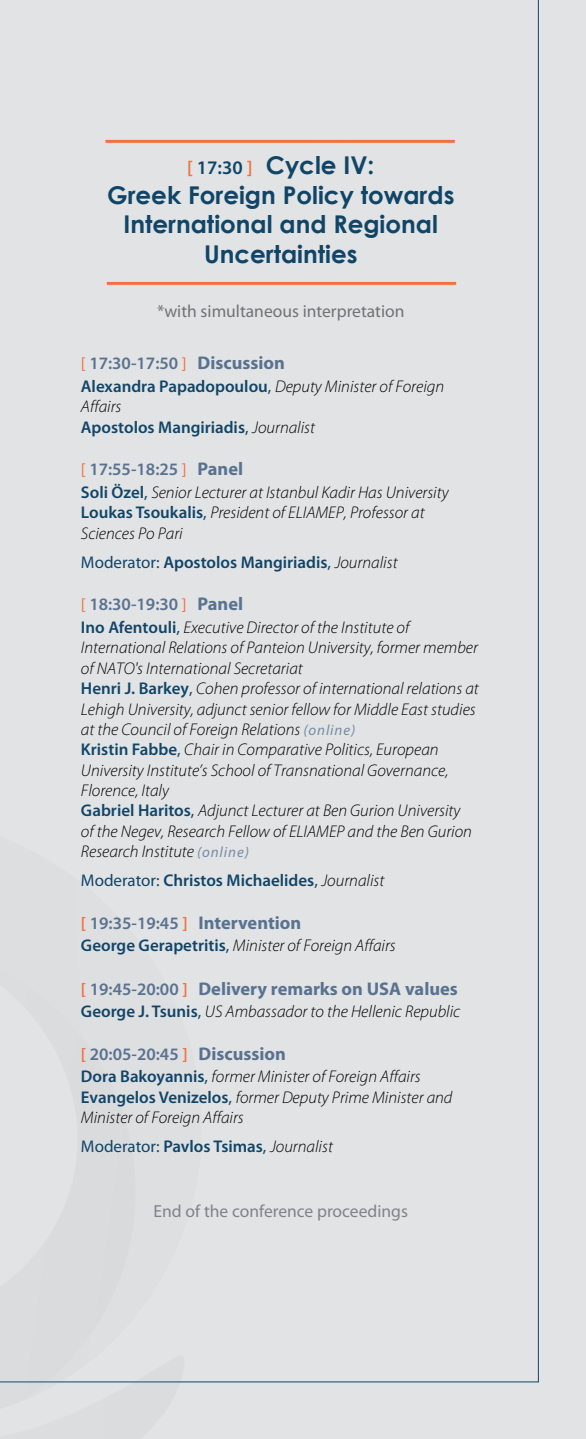
<style>
.page{position:relative;width:586px;height:1439px;background:#fff}
.page>*{position:absolute;margin:0;border:0;box-sizing:border-box;transform-origin:0 0}
.t1{font:700 24.5px/29.4px "Century Gothic";color:#104568;text-align:center}
.t2{font:700 18.38px "Myriad Pro";color:#597290}
.t3{font:600 17.5px "Myriad Pro";color:#597290}
.t4{font:17.5px "Myriad Pro";color:#717275}
.t5{font:17.5px "Myriad Pro";color:#808285}
.t6{font:italic 300 16.97px/20.3px "Myriad Pro";color:#000}
.t7{font:600 16.97px/20.3px "Myriad Pro";color:#104568}
.s1{font-family:"Myriad Pro";font-weight:600;font-size:19.25px;color:#f37043}
.s2{font-family:"Myriad Pro";font-weight:600;font-size:19.25px}
.s3{font-weight:400;font-size:16.97px;color:#f37043}
.s4{font-weight:700;font-size:18.38px}
.s5{font-weight:400}
.s6{font-weight:300;font-style:italic;color:#000}
.s7{font-weight:600;font-style:normal;color:#104568}
.s8{font-weight:400;font-style:normal;color:#104568}
.s9{font-weight:400;font-size:14.88px;color:#778ba5}
.s10{font-weight:600;font-size:17.5px;color:#f37043}
.s11{font-weight:600;font-size:17.5px}
.s12{color:#f37043}
</style>
<div class="page">
<hr style="left:585px;top:0;width:1px;height:1439px;background:#000">
<div style="left:0;top:0;width:585px;height:1439px;background:#e2e3e4"></div>
<hr style="left:105px;top:140px;width:349px;height:3px;background:#f37043">
<hr style="left:107px;top:282px;width:349px;height:3px;background:#f37043">
<h1 class="t1" style="left:107px;top:150px;width:348px"><span class="s1">[</span> <span class="s2">17:30</span> <span class="s1">]</span> Cycle IV:<br>Greek Foreign Policy towards<br>International and Regional<br>Uncertainties</h1>
<p class="t4" style="left:157px;top:301px;width:249px">*with simultaneous interpretation</p>
<p class="t3" style="left:81px;top:352px;width:205px"><span class="s3">[</span> 17:30-17:50 <span class="s3">]</span> <span class="s4">Discussion</span></p>
<p class="t7" style="left:81px;top:376px;width:364px">Alexandra Papadopoulou<span class="s5">,</span> <span class="s6">Deputy Minister of Foreign<br>Affairs<br></span>Apostolos Mangiriadis<span class="s5">,</span> <span class="s6">Journalist</span></p>
<p class="t3" style="left:81px;top:458px;width:164px"><span class="s3">[</span> 17:55-18:25 <span class="s3">]</span> <span class="s4">Panel</span></p>
<p class="t6" style="left:81px;top:482px;width:369px"><span class="s7">Soli Özel</span><span class="s8">,</span> Senior Lecturer at Istanbul Kadir Has University<br><span class="s7">Loukas Tsoukalis</span><span class="s8">,</span> President of ELIAMEP, Professor at<br>Sciences Po Pari</p>
<p class="t7" style="left:81px;top:551px;width:318px"><span class="s5">Moderator:</span> Apostolos Mangiriadis<span class="s5">,</span> <span class="s6">Journalist</span></p>
<p class="t3" style="left:81px;top:593px;width:164px"><span class="s3">[</span> 18:30-19:30 <span class="s3">]</span> <span class="s4">Panel</span></p>
<p class="t6" style="left:81px;top:617px;width:399px"><span class="s7">Ino Afentouli</span><span class="s8">,</span> Executive Director of the Institute of International Relations of Panteion University, former member of NATO's International Secretariat<br><span class="s7">Henri J. Barkey</span><span class="s8">,</span> Cohen professor of international relations at Lehigh University, adjunct senior fellow for Middle East studies at the Council of Foreign Relations <span class="s9">(online)<br></span><span class="s7">Kristin Fabbe</span><span class="s8">,</span> Chair in Comparative Politics, European University Institute’s School of Transnational Governance, Florence, Italy<br><span class="s7">Gabriel Haritos</span><span class="s8">,</span> Adjunct Lecturer at Ben Gurion University<br>of the Negev, Research Fellow of ELIAMEP and the Ben Gurion Research Institute <span class="s9">(online)</span></p>
<p class="t7" style="left:81px;top:870px;width:305px"><span class="s5">Moderator:</span> Christos Michaelides<span class="s5">,</span> <span class="s6">Journalist</span></p>
<p class="t2" style="left:81px;top:910px;width:222px"><span class="s10">[</span> <span class="s11">19:35-19:45</span> <span class="s10">]</span> Intervention</p>
<p class="t6" style="left:81px;top:935px;width:316px"><span class="s7">George Gerapetritis</span><span class="s8">,</span> Minister of Foreign Affairs</p>
<p class="t2" style="left:81px;top:976px;width:378px"><span class="s10">[</span> <span class="s11">19:45-20:00</span> <span class="s10">]</span> Delivery remarks on USA values</p>
<p class="t6" style="left:81px;top:1001px;width:380px"><span class="s7">George J. Tsunis</span><span class="s8">,</span> US Ambassador to the Hellenic Republic</p>
<p class="t3" style="left:81px;top:1042px;width:206px"><span class="s12">[</span> 20:05-20:45 <span class="s12">]</span> <span class="s4">Discussion</span></p>
<p class="t6" style="left:81px;top:1066px;width:373px"><span class="s7">Dora Bakoyannis</span><span class="s8">,</span> former Minister of Foreign Affairs<br><span class="s7">Evangelos Venizelos</span><span class="s8">,</span> former Deputy Prime Minister and<br>Minister of Foreign Affairs</p>
<p class="t7" style="left:81px;top:1136px;width:253px"><span class="s5">Moderator:</span> Pavlos Tsimas<span class="s5">,</span> <span class="s6">Journalist</span></p>
<p class="t5" style="left:153px;top:1200px;width:256px">End of the conference proceedings</p>
</div>
